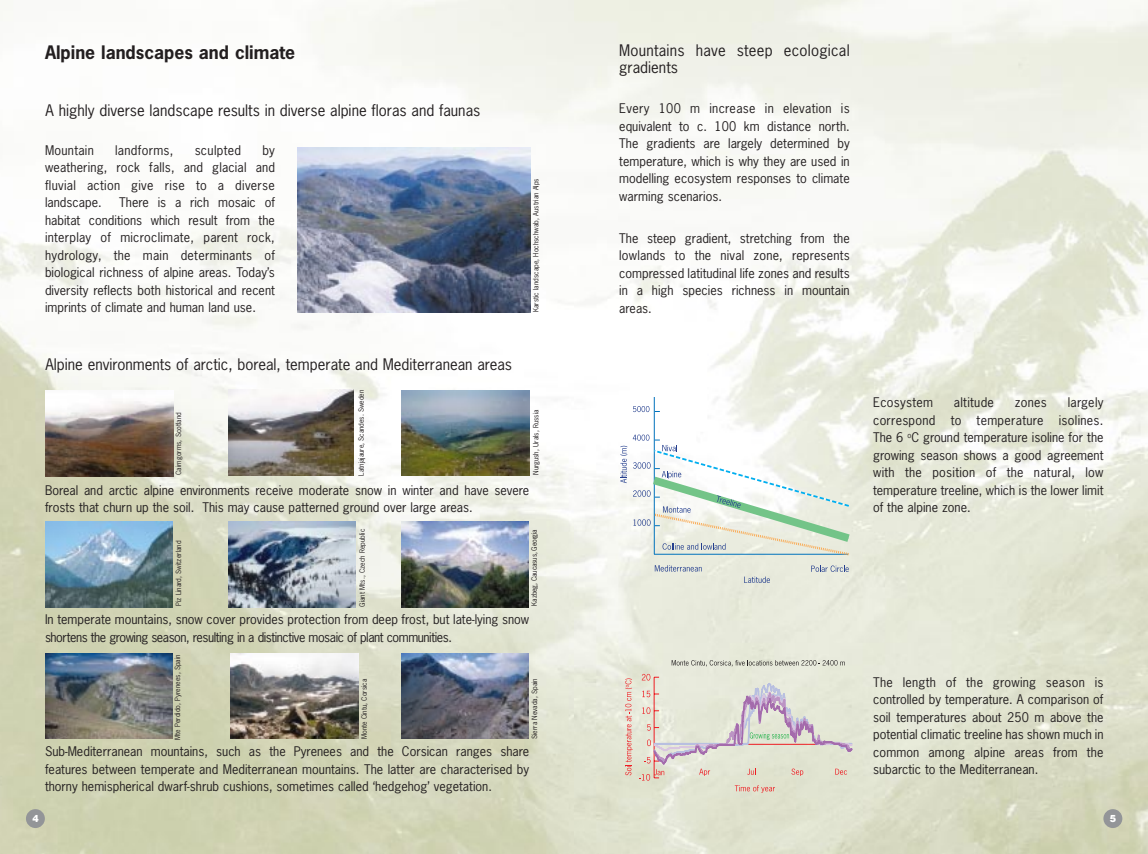
<style>
.page{position:relative;width:1148px;height:854px;background:#fff}
.page>*{position:absolute;margin:0;border:0;box-sizing:border-box;transform-origin:0 0}
.t1{font:700 17.5px "News Gothic";color:#231f20}
.t2{font:15px/17.5px "News Gothic";color:#231f20}
.t3{font:12.5px/17.5px "News Gothic";color:#231f20;text-align:justify}
.t4{font:12.5px/17.5px "News Gothic";letter-spacing:-.025em;color:#231f20}
.t5{font:12.5px "News Gothic";letter-spacing:.025em;color:#231f20}
.t6{font:900 10px "Helvetica";color:#fff;scale:.95 1}
.t7{font:6.88px "News Gothic";color:#231f20}
.t8{font:6.88px "News Gothic";letter-spacing:-.025em;color:#231f20}
</style>
<div class="page">
<img style="left:0;top:0;width:574px;height:854px">
<svg style="left:574px;top:0;width:573px;height:854px"></svg>
<div style="left:1103px;top:809px;width:19px;height:19px;background:#939598;border-radius:50%"></div>
<div style="left:26px;top:809px;width:19px;height:19px;background:#939598;border-radius:50%"></div>
<img style="left:401px;top:391px;width:129px;height:85px">
<img style="left:401px;top:654px;width:128px;height:85px">
<img style="left:45px;top:391px;width:129px;height:85px">
<img style="left:45px;top:522px;width:128px;height:85px">
<img style="left:231px;top:654px;width:127px;height:85px">
<img style="left:228px;top:390px;width:126px;height:86px">
<img style="left:401px;top:522px;width:128px;height:85px">
<img style="left:228px;top:522px;width:128px;height:85px">
<img style="left:45px;top:654px;width:128px;height:85px">
<img style="left:297px;top:147px;width:233px;height:165px">
<svg style="left:620px;top:446px;width:7px;height:37px"></svg>
<hr style="left:654px;top:397px;width:1px;height:157px;background:#0072bc">
<svg style="left:811px;top:565px;width:37px;height:7px"></svg>
<svg style="left:633px;top:406px;width:27px;height:6px"></svg>
<svg style="left:744px;top:576px;width:26px;height:7px"></svg>
<svg style="left:655px;top:565px;width:46px;height:6px"></svg>
<svg style="left:633px;top:434px;width:225px;height:123px"></svg>
<svg style="left:625px;top:678px;width:7px;height:97px"></svg>
<svg style="left:671px;top:660px;width:174px;height:6px"></svg>
<svg style="left:639px;top:674px;width:215px;height:119px;background:#dfdbd0"></svg>
<h1 class="t1" style="left:45px;top:45px;width:252px">Alpine landscapes and climate</h1>
<p class="t2" style="left:46px;top:103px;width:436px">A highly diverse landscape results in diverse alpine floras and faunas</p>
<p class="t5" style="left:45px;top:145px;width:50px">Mountain</p>
<p class="t5" style="left:115px;top:145px;width:60px">landforms,</p>
<p class="t5" style="left:195px;top:145px;width:48px">sculpted</p>
<p class="t3" style="left:45px;top:142px;width:231px;text-indent:217px">by weathering, rock falls, and glacial and fluvial action give rise to a diverse landscape.</p>
<p class="t3" style="left:45px;top:195px;width:231px;text-indent:74px">There is a rich mosaic of habitat conditions which result from the interplay of microclimate, parent rock, hydrology, the main determinants of biological richness of alpine areas. Today’s diversity reflects both historical and recent imprints of climate and human land use.</p>
<p class="t2" style="left:46px;top:357px;width:468px">Alpine environments of arctic, boreal, temperate and Mediterranean areas</p>
<p class="t7" style="left:533px;top:312px;width:135px;rotate:-90deg">Karstic landscape, Hochschwab, Austrian Alps</p>
<p class="t7" style="left:358px;top:476px;width:87px;rotate:-90deg">Latnjajaure, Scandes. Sweden</p>
<p class="t7" style="left:176px;top:475px;width:64px;rotate:-90deg">Cairngorms, Scotland</p>
<p class="t7" style="left:533px;top:475px;width:67px;rotate:-90deg">Nurgush, Urals, Russia</p>
<p class="t3" style="left:45px;top:482px;width:486px">Boreal and arctic alpine environments receive moderate snow in winter and have severe frosts that churn up the soil. This may cause patterned ground over large areas.</p>
<p class="t7" style="left:176px;top:606px;width:67px;rotate:-90deg">Piz Linard, Switzerland</p>
<p class="t7" style="left:359px;top:607px;width:79px;rotate:-90deg">Giant Mts., Czech Republic</p>
<p class="t8" style="left:531px;top:605px;width:78px;rotate:-90deg">Kazbeg, Caucasus, Georgia</p>
<p class="t4" style="left:45px;top:612px;width:486px">In temperate mountains, snow cover provides protection from deep frost, but late-lying snow shortens the growing season, resulting in a distinctive mosaic of plant communities.</p>
<p class="t7" style="left:175px;top:740px;width:87px;rotate:-90deg">Mte Perdido, Pyrenees, Spain</p>
<p class="t7" style="left:361px;top:739px;width:62px;rotate:-90deg">Monte Cintu, Corsica</p>
<p class="t7" style="left:532px;top:739px;width:63px;rotate:-90deg">Sierra Nevada, Spain</p>
<p class="t3" style="left:45px;top:744px;width:486px">Sub-Mediterranean mountains, such as the Pyrenees and the Corsican ranges share features between temperate and Mediterranean mountains. The latter are characterised by thorny hemispherical dwarf-shrub cushions, sometimes called ‘hedgehog’ vegetation.</p>
<p class="t2" style="left:619px;top:43px;width:232px">Mountains have steep ecological gradients</p>
<p class="t3" style="left:619px;top:101px;width:232px">Every 100 m increase in elevation is equivalent to c. 100 km distance north.<br>The gradients are largely determined by temperature, which is why they are used in modelling ecosystem responses to climate warming scenarios.</p>
<p class="t3" style="left:619px;top:230px;width:232px">The steep gradient, stretching from the lowlands to the nival zone, represents compressed latitudinal life zones and results in a high species richness in mountain</p>
<p class="t3" style="left:619px;top:300px;width:34px">areas.</p>
<p class="t3" style="left:873px;top:395px;width:232px;text-indent:195px">largely correspond to temperature isolines.<br>The 6 <sup>o</sup>C ground temperature isoline for the growing season shows a good agreement with the position of the natural, low temperature treeline, which is the lower limit of the alpine zone.</p>
<p class="t5" style="left:873px;top:397px;width:62px">Ecosystem</p>
<p class="t5" style="left:954px;top:397px;width:42px">altitude</p>
<p class="t3" style="left:1014px;top:395px;width:34px">zones</p>
<p class="t3" style="left:873px;top:674px;width:232px">The length of the growing season is controlled by temperature. A comparison of soil temperatures about 250 m above the potential climatic treeline has shown much in common among alpine areas from the subarctic to the Mediterranean.</p>
<p class="t6" style="left:32px;top:814px;width:8px">4</p>
<p class="t6" style="left:1109px;top:814px;width:8px">5</p>
</div>
